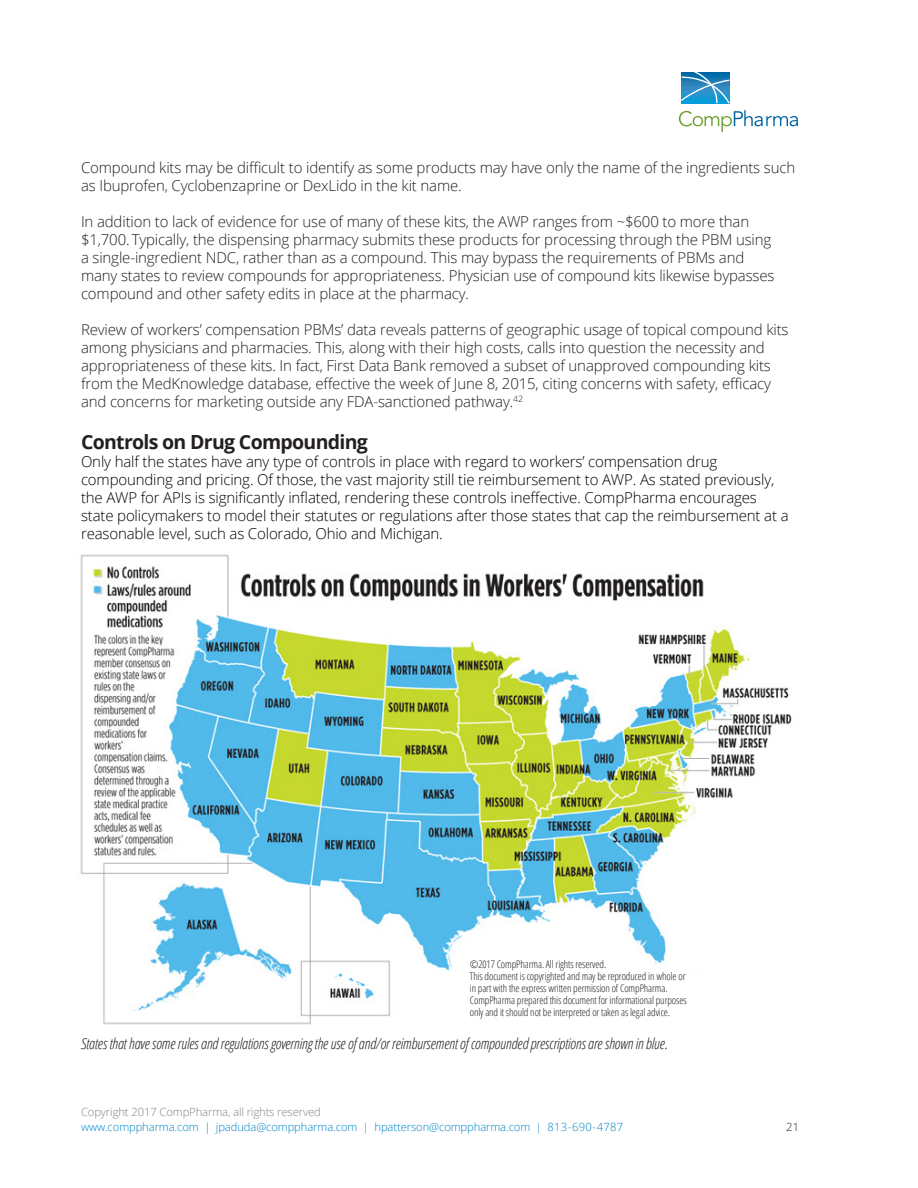
<style>
.page{position:relative;width:918px;height:1188px;background:#fff}
.page>*{position:absolute;margin:0;border:0;box-sizing:border-box;transform-origin:0 0}
.t1{font:700 19.5px "Open Sans";letter-spacing:-.035em;color:#231f20}
.t2{font:300 15px/18px "Open Sans";letter-spacing:-.01em;color:#231f20}
.t3{font:300 15px/18px "Open Sans";letter-spacing:-.01em;color:#000}
.t4{font:italic 300 condensed 15px "Open Sans";letter-spacing:-.01em;color:#231f20}
.t5{font:300 11.25px "Open Sans";letter-spacing:-.01em;color:#0084ca}
.t6{font:300 11.25px "Open Sans";letter-spacing:-.01em;color:#808285}
.t7{font:300 11.25px "Open Sans";color:#231f20}
.t8{font:300 condensed 10.5px/12px "Open Sans";letter-spacing:-.01em;color:#231f20}
</style>
<div class="page">
<svg style="left:679px;top:110px;width:119px;height:22px"></svg>
<svg style="left:682px;top:72px;width:47px;height:31px"></svg>
<img style="left:80px;top:554px;width:712px;height:471px">
<div style="left:401px;top:971px;width:318px;height:51px;background:#fff"></div>
<div style="left:460px;top:953px;width:180px;height:50px;background:#fff"></div>
<div style="left:403px;top:968px;width:31px;height:14px;background:#fff"></div>
<p class="t2" style="left:81px;top:159px;width:716px">Compound kits may be difficult to identify as some products may have only the name of the ingredients such as Ibuprofen, Cyclobenzaprine or DexLido in the kit name.</p>
<p class="t2" style="left:81px;top:213px;width:695px">In addition to lack of evidence for use of many of these kits, the AWP ranges from ~$600 to more than $1,700. Typically, the dispensing pharmacy submits these products for processing through the PBM using a single-ingredient NDC, rather than as a compound. This may bypass the requirements of PBMs and many states to review compounds for appropriateness. Physician use of compound kits likewise bypasses compound and other safety edits in place at the pharmacy.</p>
<p class="t2" style="left:81px;top:321px;width:709px">Review of workers’ compensation PBMs’ data reveals patterns of geographic usage of topical compound kits among physicians and pharmacies. This, along with their high costs, calls into question the necessity and appropriateness of these kits. In fact, First Data Bank removed a subset of unapproved compounding kits from the MedKnowledge database, effective the week of June 8, 2015, citing concerns with safety, efficacy and concerns for marketing outside any FDA-sanctioned pathway.<sup>42</sup></p>
<p class="t1" style="left:81px;top:429px;width:288px">Controls on Drug Compounding</p>
<p class="t3" style="left:81px;top:453px;width:709px">Only half the states have any type of controls in place with regard to workers’ compensation drug compounding and pricing. Of those, the vast majority still tie reimbursement to AWP. As stated previously, the AWP for APIs is significantly inflated, rendering these controls ineffective. CompPharma encourages state policymakers to model their statutes or regulations after those states that cap the reimbursement at a reasonable level, such as Colorado, Ohio and Michigan.</p>
<p class="t8" style="left:470px;top:958px;width:138px">©2017 CompPharma. All rights reserved.</p>
<p class="t8" style="left:470px;top:970px;width:217px">This document is copyrighted and may be reproduced in whole or in part with the express written permission of CompPharma.</p>
<p class="t8" style="left:470px;top:994px;width:218px">CompPharma prepared this document for informational purposes only and it should not be interpreted or taken as legal advice.</p>
<p class="t4" style="left:81px;top:1034px;width:588px">States that have some rules and regulations governing the use of and/or reimbursement of compounded prescriptions are shown in blue.</p>
<p class="t6" style="left:81px;top:1104px;width:241px">Copyright 2017 CompPharma, all rights reserved</p>
<p class="t5" style="left:81px;top:1119px;width:544px">www.comppharma.com | jpaduda@comppharma.com | hpatterson@comppharma.com | 813-690-4787</p>
<p class="t7" style="left:786px;top:1119px;width:15px">21</p>
</div>
